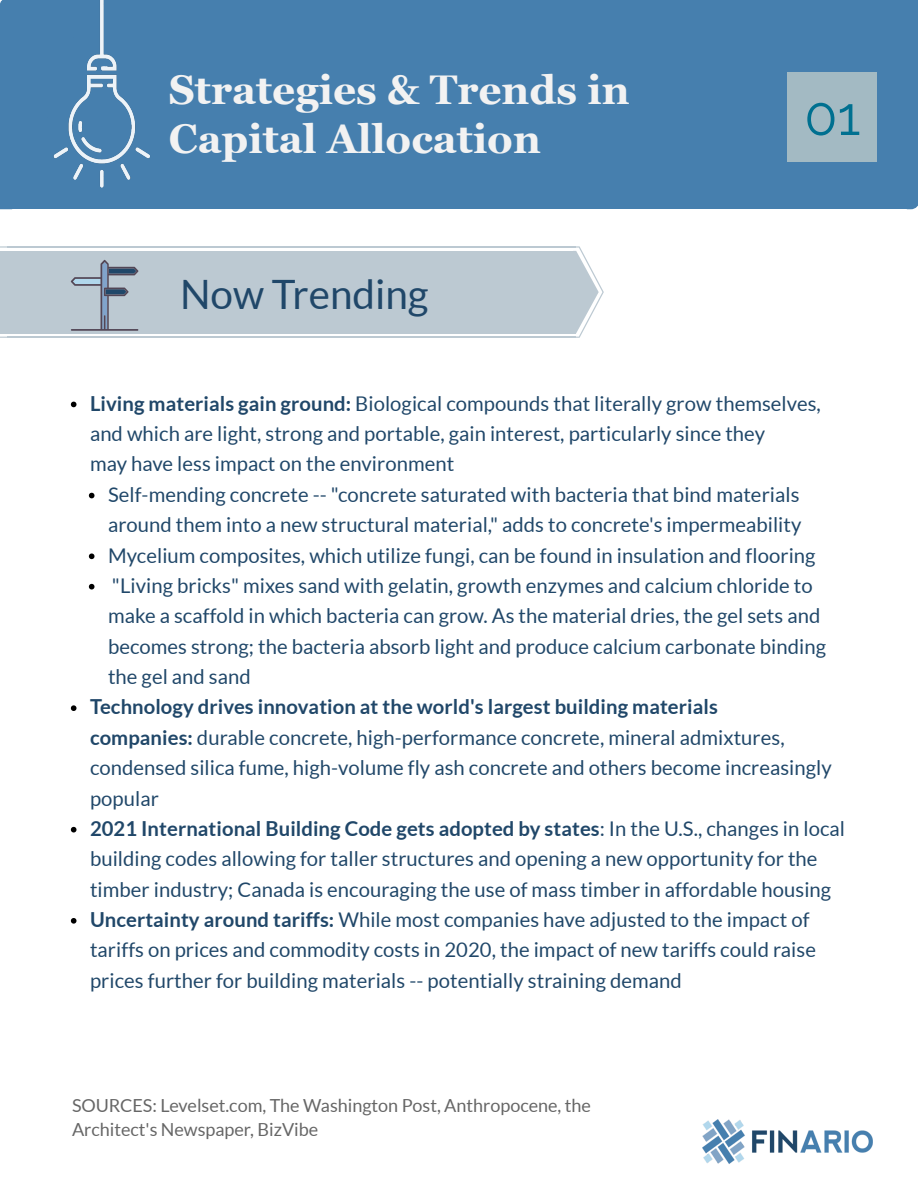
<style>
.page{position:relative;width:918px;height:1188px;background:#fff}
.page>*{position:absolute;margin:0;border:0;box-sizing:border-box;transform-origin:0 0}
.t1{font:54px "Raleway";color:#007090}
.t2{font:700 40.5px/49.5px "Georgia";color:#f2f2f2}
.t3{font:40.5px "Lato";color:#204769}
.t4{font:20.25px/30.3px "Lato";letter-spacing:.005em;color:#204769}
.t5{font:18px/24.8px "Lato";color:#666}
.s1{font-weight:700}
</style>
<div class="page">
<div style="left:8px;top:251px;width:567px;height:82px;background:#bcc9d2"></div>
<hr style="left:8px;top:337px;width:567px;height:1px;background:#bcc9d2">
<hr style="left:8px;top:246px;width:567px;height:2px;background:#bcc9d2">
<svg style="left:0;top:246px;width:9px;height:92px"></svg>
<svg style="left:573px;top:246px;width:31px;height:92px"></svg>
<div style="left:11px;top:0;width:898px;height:209px;background:#467fae"></div>
<div style="left:909px;top:0;width:9px;height:209px;background:#467fae"></div>
<div style="left:0;top:0;width:11px;height:209px;background:#467fae"></div>
<img style="left:53px;top:0;width:97px;height:188px">
<img style="left:702px;top:1119px;width:171px;height:45px">
<div style="left:788px;top:72px;width:89px;height:90px;background:#a3bac3"></div>
<svg style="left:71px;top:260px;width:67px;height:71px"></svg>
<svg style="left:71px;top:402px;width:5px;height:5px"></svg>
<svg style="left:89px;top:493px;width:5px;height:5px"></svg>
<svg style="left:89px;top:554px;width:5px;height:5px"></svg>
<svg style="left:89px;top:584px;width:5px;height:6px"></svg>
<svg style="left:71px;top:705px;width:5px;height:6px"></svg>
<svg style="left:71px;top:827px;width:5px;height:5px"></svg>
<svg style="left:71px;top:918px;width:5px;height:6px"></svg>
<h2 class="t2" style="left:169px;top:65px;width:462px">Strategies &amp; Trends in<br>Capital Allocation</h2>
<h2 class="t3" style="left:180px;top:272px;width:250px">Now Trending</h2>
<h1 class="t1" style="left:804px;top:85px;width:58px">01</h1>
<p class="t4" style="left:90px;top:388px;width:732px"><span class="s1">Living materials gain ground:</span> Biological compounds that literally grow themselves, and which are light, strong and portable, gain interest, particularly since they<br>may have less impact on the environment</p>
<p class="t4" style="left:108px;top:479px;width:720px">Self-mending concrete -- "concrete saturated with bacteria that bind materials around them into a new structural material," adds to concrete's impermeability Mycelium composites, which utilize fungi, can be found in insulation and flooring "Living bricks" mixes sand with gelatin, growth enzymes and calcium chloride to make a scaffold in which bacteria can grow. As the material dries, the gel sets and becomes strong; the bacteria absorb light and produce calcium carbonate binding the gel and sand</p>
<p class="t4" style="left:90px;top:692px;width:757px"><span class="s1">Technology drives innovation at the world's largest building materials<br>companies:</span> durable concrete, high-performance concrete, mineral admixtures, condensed silica fume, high-volume fly ash concrete and others become increasingly popular<br><span class="s1">2021 International Building Code gets adopted by states</span>: In the U.S., changes in local building codes allowing for taller structures and opening a new opportunity for the timber industry; Canada is encouraging the use of mass timber in affordable housing <span class="s1">Uncertainty around tariffs:</span> While most companies have adjusted to the impact of tariffs on prices and commodity costs in 2020, the impact of new tariffs could raise prices further for building materials -- potentially straining demand</p>
<p class="t5" style="left:72px;top:1093px;width:520px">SOURCES: Levelset.com, The Washington Post, Anthropocene, the<br>Architect's Newspaper, BizVibe</p>
</div>
